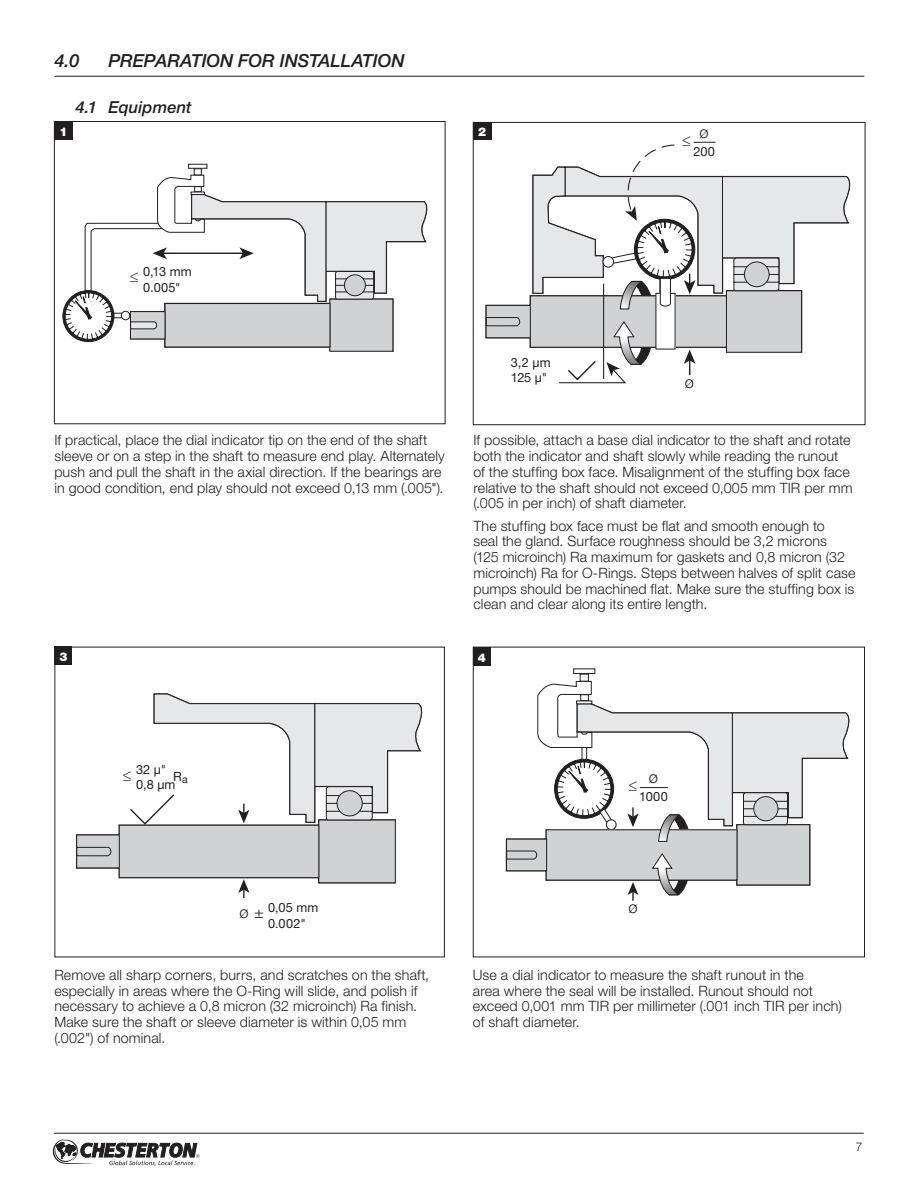
<style>
.page{position:relative;width:918px;height:1188px;background:#fff}
.page>*{position:absolute;margin:0;border:0;box-sizing:border-box;transform-origin:0 0}
.t1{font:italic 500 18px "Helvetica Neue LT Std";letter-spacing:-.005em;color:#231f20}
.t2{font:italic 500 16.5px "Helvetica Neue LT Std";letter-spacing:.005em;color:#231f20}
.t3{font:300 16.5px "Helvetica Neue LT Std";color:#231f20}
.t4{font:300 14.25px/15.8px "Helvetica Neue LT Std";letter-spacing:.01em;color:#231f20}
.t5{font:12.75px/15.8px "Helvetica Neue LT Std";letter-spacing:.01em;color:#231f20}
.t6{font:900 12px "Helvetica Neue LT Std";color:#fff}
.t7{font:300 12px "Helvetica Neue LT Std";color:#231f20}
.s1{font-weight:300;font-size:16.5px}
</style>
<div class="page">
<hr style="left:54px;top:1133px;width:810px;height:1px;background:#231f20">
<svg style="left:53px;top:1139px;width:146px;height:27px"></svg>
<hr style="left:54px;top:76px;width:810px;height:1px;background:#231f20">
<div style="left:473px;top:122px;width:18px;height:18px;background:#231f20"></div>
<div style="left:473px;top:122px;width:392px;height:303px;border:1px solid #231f20"></div>
<svg style="left:64px;top:164px;width:363px;height:188px"></svg>
<div style="left:54px;top:121px;width:392px;height:303px;border:1px solid #231f20"></div>
<div style="left:54px;top:122px;width:19px;height:18px;background:#231f20"></div>
<div style="left:76px;top:835px;width:46px;height:33px;background:#d1d2d4"></div>
<svg style="left:76px;top:834px;width:36px;height:22px"></svg>
<div style="left:119px;top:825px;width:200px;height:53px;background:#d1d2d4"></div>
<svg style="left:129px;top:693px;width:293px;height:205px"></svg>
<div style="left:54px;top:647px;width:18px;height:18px;background:#231f20"></div>
<div style="left:573px;top:669px;width:22px;height:5px;border:1px solid #231f20"></div>
<div style="left:580px;top:674px;width:9px;height:8px;background:#fff;border:1px solid #231f20"></div>
<div style="left:473px;top:647px;width:392px;height:310px;border:1px solid #231f20"></div>
<div style="left:473px;top:648px;width:18px;height:18px;background:#231f20"></div>
<svg style="left:485px;top:142px;width:365px;height:241px"></svg>
<svg style="left:506px;top:681px;width:343px;height:220px"></svg>
<p class="t1" style="left:54px;top:50px;width:27px">4.0</p>
<p class="t1" style="left:108px;top:50px;width:297px">PREPARATION FOR INSTALLATION</p>
<p class="t2" style="left:75px;top:98px;width:118px">4.1 Equipment</p>
<p class="t6" style="left:60px;top:125px;width:10px">1</p>
<p class="t6" style="left:478px;top:125px;width:10px">2</p>
<p class="t5" style="left:130px;top:264px;width:64px;text-align:center"><span class="s1">≤</span> 0,13 mm<br>0.005"</p>
<p class="t5" style="left:511px;top:355px;width:41px;line-height:15px">3,2 µm<br>125 µ"</p>
<p class="t3" style="left:700px;top:122px;width:11px">ø</p>
<p class="t5" style="left:693px;top:144px;width:23px">200</p>
<p class="t3" style="left:682px;top:130px;width:11px">≤</p>
<p class="t3" style="left:685px;top:372px;width:11px">ø</p>
<p class="t4" style="left:54px;top:432px;width:392px">If practical, place the dial indicator tip on the end of the shaft sleeve or on a step in the shaft to measure end play. Alternately push and pull the shaft in the axial direction. If the bearings are in good condition, end play should not exceed 0,13 mm (.005").</p>
<p class="t4" style="left:473px;top:432px;width:381px">If possible, attach a base dial indicator to the shaft and rotate both the indicator and shaft slowly while reading the runout of the stuffing box face. Misalignment of the stuffing box face relative to the shaft should not exceed 0,005 mm TIR per mm (.005 in per inch) of shaft diameter.</p>
<p class="t4" style="left:473px;top:517px;width:384px">The stuffing box face must be flat and smooth enough to<br>seal the gland. Surface roughness should be 3,2 microns (125 microinch) Ra maximum for gaskets and 0,8 micron (32 microinch) Ra for O-Rings. Steps between halves of split case pumps should be machined flat. Make sure the stuffing box is clean and clear along its entire length.</p>
<p class="t6" style="left:59px;top:650px;width:10px">3</p>
<p class="t6" style="left:478px;top:650px;width:10px">4</p>
<p class="t5" style="left:136px;top:761px;width:32px">32 µ"</p>
<p class="t3" style="left:123px;top:765px;width:11px">≤</p>
<p class="t5" style="left:173px;top:769px;width:16px">R<sub>a</sub></p>
<p class="t5" style="left:136px;top:776px;width:41px">0,8 µm</p>
<p class="t5" style="left:268px;top:900px;width:52px;text-indent:-29px"><span class="s1">ø ±</span> 0,05 mm<br>0.002"</p>
<p class="t3" style="left:649px;top:767px;width:11px">ø</p>
<p class="t5" style="left:639px;top:789px;width:30px">1000</p>
<p class="t3" style="left:628px;top:775px;width:11px">≤</p>
<p class="t3" style="left:629px;top:897px;width:11px">ø</p>
<p class="t4" style="left:54px;top:967px;width:376px">Remove all sharp corners, burrs, and scratches on the shaft, especially in areas where the O-Ring will slide, and polish if necessary to achieve a 0,8 micron (32 microinch) Ra finish.<br>Make sure the shaft or sleeve diameter is within 0,05 mm (.002") of nominal.</p>
<p class="t4" style="left:473px;top:967px;width:370px">Use a dial indicator to measure the shaft runout in the<br>area where the seal will be installed. Runout should not exceed 0,001 mm TIR per millimeter (.001 inch TIR per inch) of shaft diameter.</p>
<p class="t7" style="left:856px;top:1139px;width:8px">7</p>
</div>
